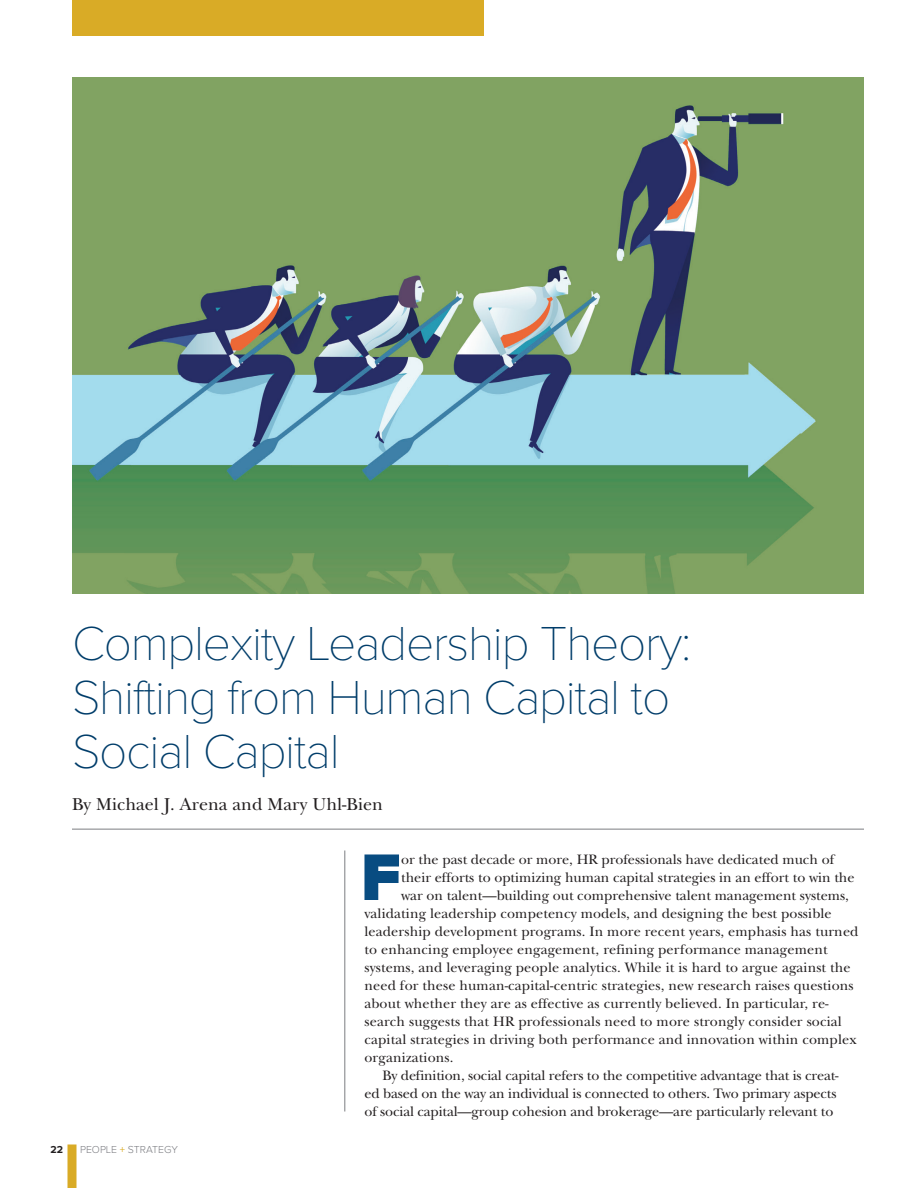
<style>
.page{position:relative;width:918px;height:1188px;background:#fff}
.page>*{position:absolute;margin:0;border:0;box-sizing:border-box;transform-origin:0 0}
.t1{font:900 68.25px "Proxima Nova";color:#084c81}
.t2{font:100 49.5px/54px "Proxima Nova T";letter-spacing:-.025em;color:#003d6a}
.t3{font:18px "New Baskerville Std";color:#231f20}
.t4{font:14.25px "New Baskerville Std";letter-spacing:.01em;color:#231f20}
.t5{font:14.25px "New Baskerville Std";letter-spacing:-.01em;color:#231f20}
.t6{font:300 10.5px "Proxima Nova";color:#7c7d82}
.t7{font:700 10.5px "Proxima Nova";color:#231f20}
.s1{font-weight:400;color:#d9ab26}
</style>
<div class="page">
<div style="left:68px;top:1144px;width:8px;height:44px;background:#d9ab26"></div>
<hr style="left:72px;top:829px;width:792px;height:1px;background:#7c7d82">
<hr style="left:345px;top:850px;width:1px;height:262px;background:#7c7d82">
<div style="left:72px;top:0;width:412px;height:36px;background:#d9ab26"></div>
<img style="left:72px;top:78px;width:792px;height:516px">
<h2 class="t2" style="left:72px;top:617px;width:621px">Complexity Leadership Theory:<br>Shifting from Human Capital to<br>Social Capital</h2>
<p class="t3" style="left:72px;top:794px;width:312px">By Michael J. Arena and Mary Uhl-Bien</p>
<h1 class="t1" style="left:361px;top:838px;width:42px">F</h1>
<p class="t4" style="left:401px;top:851px;width:435px">or the past decade or more, HR professionals have dedicated much of</p>
<p class="t4" style="left:401px;top:869px;width:455px">their efforts to optimizing human capital strategies in an effort to win the</p>
<p class="t4" style="left:401px;top:887px;width:449px">war on talent—building out comprehensive talent management systems,</p>
<p class="t4" style="left:365px;top:905px;width:469px">validating leadership competency models, and designing the best possible</p>
<p class="t4" style="left:365px;top:923px;width:496px">leadership development programs. In more recent years, emphasis has turned</p>
<p class="t4" style="left:365px;top:941px;width:465px">to enhancing employee engagement, refining performance management</p>
<p class="t4" style="left:365px;top:959px;width:488px">systems, and leveraging people analytics. While it is hard to argue against the</p>
<p class="t4" style="left:365px;top:977px;width:491px">need for these human-capital-centric strategies, new research raises questions</p>
<p class="t4" style="left:365px;top:995px;width:466px">about whether they are as effective as currently believed. In particular, re-</p>
<p class="t4" style="left:365px;top:1013px;width:479px">search suggests that HR professionals need to more strongly consider social</p>
<p class="t4" style="left:365px;top:1031px;width:494px">capital strategies in driving both performance and innovation within complex</p>
<p class="t4" style="left:365px;top:1049px;width:91px">organizations.</p>
<p class="t5" style="left:383px;top:1067px;width:458px">By definition, social capital refers to the competitive advantage that is creat-</p>
<p class="t5" style="left:365px;top:1085px;width:473px">ed based on the way an individual is connected to others. Two primary aspects</p>
<p class="t5" style="left:365px;top:1103px;width:470px">of social capital—group cohesion and brokerage—are particularly relevant to</p>
<p class="t7" style="left:50px;top:1143px;width:14px">22</p>
<p class="t6" style="left:80px;top:1143px;width:99px">PEOPLE <span class="s1">+</span> STRATEGY</p>
</div>
